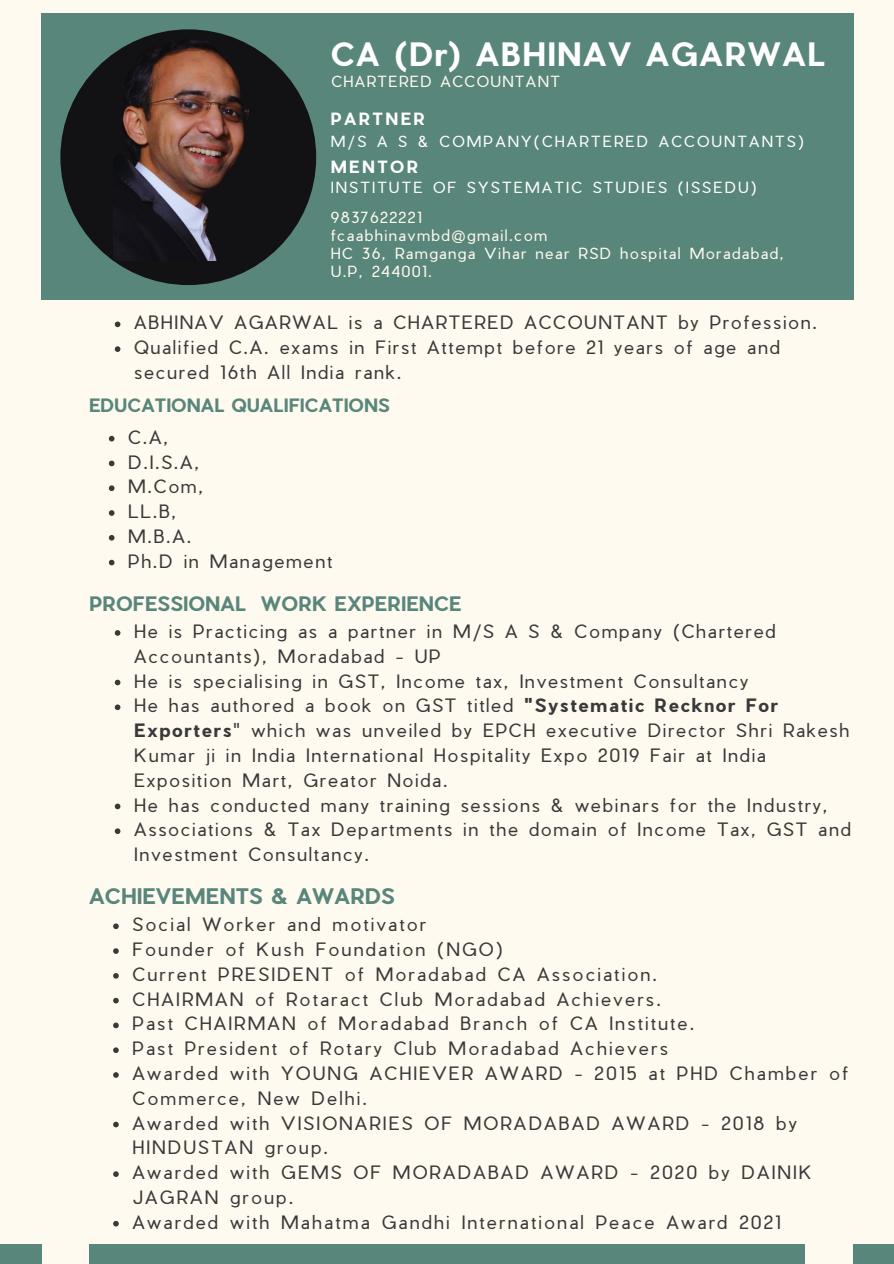
<style>
.page{position:relative;width:894px;height:1264px;background:#fff}
.page>*{position:absolute;margin:0;border:0;box-sizing:border-box;transform-origin:0 0}
.t1{font:700 31.5px "Pier Sans";letter-spacing:.05em;color:#fff}
.t2{font:700 21px "Pier Sans";letter-spacing:.01em;color:#59867b}
.t3{font:700 19.5px "Pier Sans";letter-spacing:.01em;color:#59867b}
.t4{font:300 18px/24.8px "Pier Sans";letter-spacing:.1em;color:#393939}
.t5{font:300 18px/24.8px "Pier Sans";letter-spacing:.125em;color:#393939}
.t6{font:700 18px "Pier Sans";letter-spacing:.01em;color:#59867b}
.t7{font:700 16.5px "Pier Sans";letter-spacing:.15em;color:#fff}
.t8{font:300 15px/18px "Pier Sans";letter-spacing:.1em;color:#fffaf0}
.t9{font:300 15px "Pier Sans";letter-spacing:.15em;color:#fff}
.s1{font-weight:700}
</style>
<div class="page">
<div style="left:0;top:0;width:893px;height:1263px;background:#fffaf0"></div>
<div style="left:89px;top:1243px;width:715px;height:20px;background:#59867b"></div>
<div style="left:0;top:1243px;width:42px;height:20px;background:#59867b"></div>
<div style="left:853px;top:1243px;width:40px;height:20px;background:#59867b"></div>
<svg style="left:115px;top:321px;width:5px;height:6px"></svg>
<svg style="left:115px;top:346px;width:5px;height:6px"></svg>
<svg style="left:109px;top:436px;width:5px;height:5px"></svg>
<svg style="left:109px;top:460px;width:5px;height:6px"></svg>
<svg style="left:109px;top:485px;width:5px;height:6px"></svg>
<svg style="left:109px;top:510px;width:5px;height:6px"></svg>
<svg style="left:109px;top:535px;width:5px;height:5px"></svg>
<svg style="left:109px;top:559px;width:5px;height:6px"></svg>
<svg style="left:113px;top:923px;width:6px;height:6px"></svg>
<svg style="left:113px;top:948px;width:6px;height:5px"></svg>
<svg style="left:113px;top:973px;width:6px;height:5px"></svg>
<svg style="left:113px;top:997px;width:6px;height:6px"></svg>
<svg style="left:113px;top:1022px;width:6px;height:6px"></svg>
<svg style="left:113px;top:1047px;width:6px;height:6px"></svg>
<svg style="left:113px;top:1072px;width:6px;height:5px"></svg>
<svg style="left:113px;top:1121px;width:6px;height:6px"></svg>
<svg style="left:113px;top:1171px;width:6px;height:5px"></svg>
<svg style="left:113px;top:1220px;width:6px;height:6px"></svg>
<svg style="left:115px;top:630px;width:5px;height:5px"></svg>
<svg style="left:115px;top:679px;width:5px;height:6px"></svg>
<svg style="left:115px;top:704px;width:5px;height:6px"></svg>
<svg style="left:115px;top:803px;width:5px;height:6px"></svg>
<svg style="left:115px;top:828px;width:5px;height:6px"></svg>
<div style="left:41px;top:13px;width:812px;height:286px;background:#59867b"></div>
<div style="left:60px;top:29px;width:256px;height:256px;background:#121114;border-radius:50%"></div>
<img style="left:113px;top:39px;width:139px;height:221px">
<h1 class="t1" style="left:330px;top:34px;width:496px">CA (Dr) ABHINAV AGARWAL</h1>
<p class="t8" style="left:331px;top:72px;width:230px">CHARTERED ACCOUNTANT</p>
<p class="t7" style="left:330px;top:108px;width:96px">PARTNER</p>
<p class="t9" style="left:330px;top:131px;width:474px">M/S A S &amp; COMPANY(CHARTERED ACCOUNTANTS)</p>
<p class="t7" style="left:330px;top:156px;width:89px">MENTOR</p>
<p class="t9" style="left:330px;top:178px;width:427px">INSTITUTE OF SYSTEMATIC STUDIES (ISSEDU)</p>
<p class="t8" style="left:330px;top:208px;width:454px">9837622221<br>fcaabhinavmbd@gmail.com<br>HC 36, Ramganga Vihar near RSD hospital Moradabad,<br>U.P, 244001.</p>
<p class="t4" style="left:134px;top:309px;width:684px">ABHINAV AGARWAL is a CHARTERED ACCOUNTANT by Profession.<br>Qualified C.A. exams in First Attempt before 21 years of age and secured 16th All India rank.</p>
<p class="t6" style="left:89px;top:393px;width:302px">EDUCATIONAL QUALIFICATIONS</p>
<p class="t4" style="left:128px;top:424px;width:205px">C.A,<br>D.I.S.A,<br>M.Com,<br>LL.B,<br>M.B.A.<br>Ph.D in Management</p>
<p class="t3" style="left:89px;top:591px;width:373px">PROFESSIONAL WORK EXPERIENCE</p>
<p class="t4" style="left:134px;top:618px;width:718px">He is Practicing as a partner in M/S A S &amp; Company (Chartered Accountants), Moradabad - UP<br>He is specialising in GST, Income tax, Investment Consultancy<br>He has authored a book on GST titled <span class="s1">"Systematic Recknor For Exporters</span>" which was unveiled by EPCH executive Director Shri Rakesh Kumar ji in India International Hospitality Expo 2019 Fair at India Exposition Mart, Greator Noida.<br>He has conducted many training sessions &amp; webinars for the Industry, Associations &amp; Tax Departments in the domain of Income Tax, GST and Investment Consultancy.</p>
<p class="t2" style="left:89px;top:882px;width:307px">ACHIEVEMENTS &amp; AWARDS</p>
<p class="t5" style="left:132px;top:911px;width:717px">Social Worker and motivator<br>Founder of Kush Foundation (NGO)<br>Current PRESIDENT of Moradabad CA Association.<br>CHAIRMAN of Rotaract Club Moradabad Achievers.<br>Past CHAIRMAN of Moradabad Branch of CA Institute.<br>Past President of Rotary Club Moradabad Achievers<br>Awarded with YOUNG ACHIEVER AWARD - 2015 at PHD Chamber of Commerce, New Delhi.<br>Awarded with VISIONARIES OF MORADABAD AWARD - 2018 by HINDUSTAN group.<br>Awarded with GEMS OF MORADABAD AWARD - 2020 by DAINIK JAGRAN group.<br>Awarded with Mahatma Gandhi International Peace Award 2021</p>
</div>
